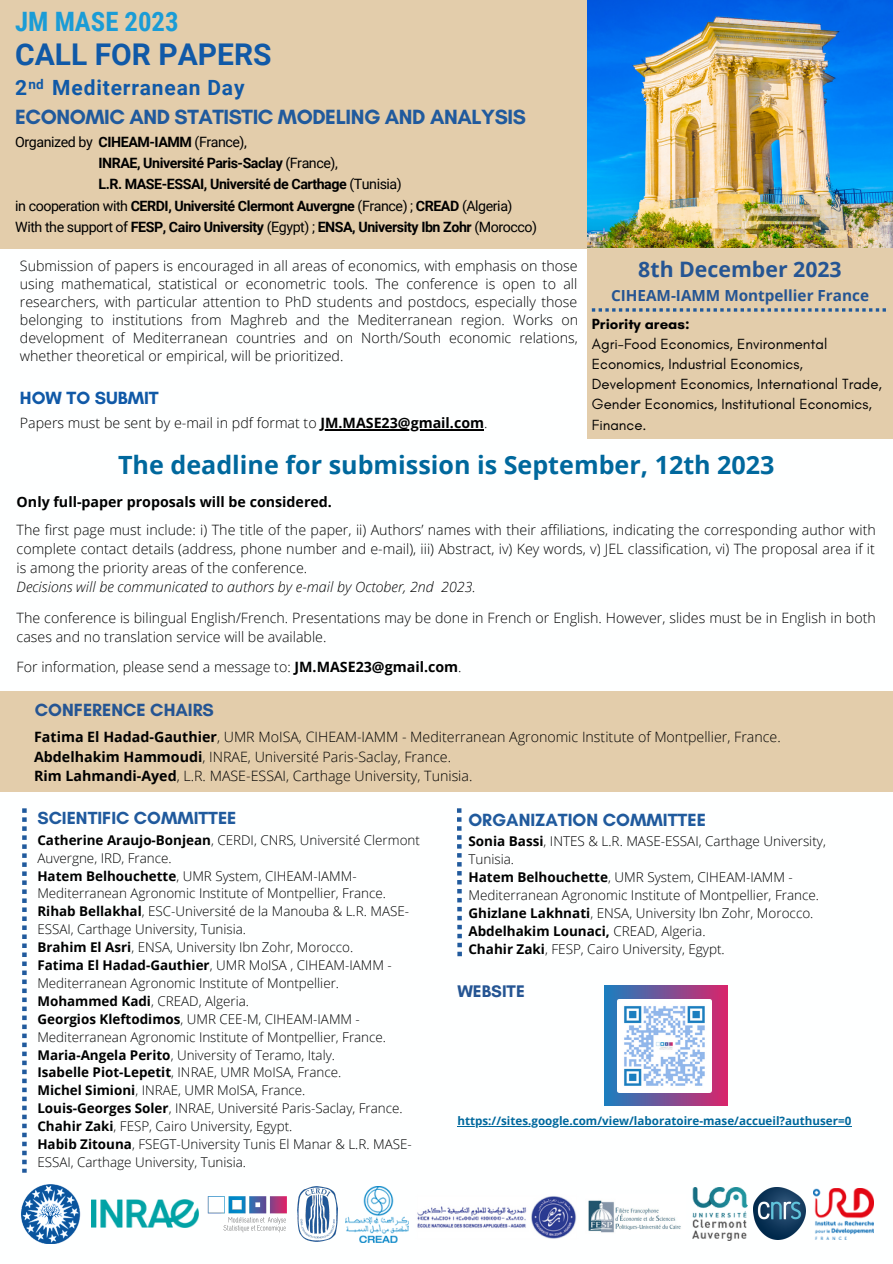
<style>
.page{position:relative;width:893px;height:1264px;background:#fff}
.page>*{position:absolute;margin:0;border:0;box-sizing:border-box;transform-origin:0 0}
.t1{font:700 30px "Roboto";color:#1059a7}
.t2{font:700 26.7px "Roboto Condensed";color:#1b9cd6}
.t3{font:700 25.05px "Open Sans";color:#00689d}
.t4{font:700 21.3px "Open Sans";color:#255593}
.t5{font:700 21px "Glacial Indifference";letter-spacing:-.02em;color:#205a9d}
.t6{font:700 21px "Roboto";letter-spacing:.04em;color:#1059a7}
.t7{font:700 18px "Glacial Indifference";color:#205a9d}
.t8{font:700 18px "Glacial Indifference";color:#255593}
.t9{font:700 18px "Glacial Indifference";color:#1059a7}
.t10{font:700 17.85px "Glacial Indifference";color:#205a9d}
.t11{font:700 17.1px "Glacial Indifference";color:#255593}
.t12{font:700 15.3px "Open Sans";color:#255593}
.t13{font:15px/20.2px "Glacial Indifference";color:#000}
.t14{font:700 15px "Glacial Indifference";color:#000}
.t15{font:300 14.25px/19px "Open Sans";color:#000}
.t16{font:700 14.25px "Roboto";letter-spacing:-.03em;color:#000}
.t17{font:italic 300 14.25px "Open Sans";color:#000}
.t18{font:700 14.25px "Open Sans";color:#000}
.t19{font:14.25px "Roboto";letter-spacing:-.03em;color:#000}
.t20{font:300 13.5px/18px "Open Sans";color:#000}
.t21{font:700 13.5px "Roboto";color:#1059a7}
.t22{font:300 13.35px/17.9px "Open Sans";color:#000}
.t23{font:700 11.7px "Open Sans";color:#00689d}
.s1{font-weight:700}
.s2{font-weight:400}
</style>
<div class="page">
<div style="left:0;top:0;width:892px;height:248px;background:#e3cdab"></div>
<img style="left:587px;top:0;width:305px;height:248px">
<div style="left:587px;top:248px;width:305px;height:69px;background:#e3cdab"></div>
<div style="left:587px;top:309px;width:305px;height:130px;background:#e3cdab"></div>
<svg style="left:591px;top:308px;width:294px;height:3px"></svg>
<svg style="left:457px;top:808px;width:5px;height:148px"></svg>
<svg style="left:22px;top:808px;width:5px;height:364px"></svg>
<div style="left:604px;top:985px;width:123px;height:120px;background:linear-gradient(to right,#1a7ebf,#d7256c)"></div>
<img style="left:617px;top:999px;width:94px;height:93px">
<hr style="left:457px;top:1125px;width:394px;height:1px;background:#00689d">
<div style="left:0;top:691px;width:892px;height:100px;background:#e3cdab"></div>
<img style="left:21px;top:1184px;width:60px;height:59px">
<img style="left:207px;top:1196px;width:80px;height:37px">
<img style="left:297px;top:1186px;width:40px;height:55px">
<img style="left:345px;top:1186px;width:63px;height:56px">
<img style="left:92px;top:1199px;width:107px;height:28px">
<img style="left:692px;top:1187px;width:55px;height:53px">
<img style="left:753px;top:1187px;width:52px;height:52px">
<img style="left:813px;top:1188px;width:60px;height:51px">
<img style="left:417px;top:1196px;width:160px;height:43px">
<img style="left:588px;top:1200px;width:93px;height:33px">
<hr style="left:320px;top:429px;width:164px;height:1px;background:#000">
<h2 class="t2" style="left:15px;top:6px;width:165px">JM MASE 2023</h2>
<h1 class="t1" style="left:15px;top:38px;width:258px">CALL FOR PAPERS</h1>
<h3 class="t6" style="left:15px;top:75px;width:231px">2 Mediterranean Day</h3>
<h3 class="t5" style="left:15px;top:104px;width:512px">ECONOMIC AND STATISTIC MODELING AND ANALYSIS</h3>
<p class="t21" style="left:29px;top:77px;width:17px">nd</p>
<p class="t19" style="left:15px;top:133px;width:233px">Organized by <span class="s1">CIHEAM-IAMM</span> (France),</p>
<p class="t16" style="left:98px;top:155px;width:241px">INRAE, Université Paris-Saclay <span class="s2">(France),</span></p>
<p class="t16" style="left:98px;top:176px;width:305px">L.R. MASE-ESSAI, Université de Carthage <span class="s2">(Tunisia)</span></p>
<p class="t16" style="left:15px;top:198px;width:499px"><span class="s2">in cooperation with</span> CERDI, Université Clermont Auvergne <span class="s2">(France) ;</span> CREAD <span class="s2">(Algeria)</span></p>
<p class="t16" style="left:15px;top:219px;width:523px"><span class="s2">With the support of</span> FESP, Cairo University <span class="s2">(Egypt) ;</span> ENSA, University Ibn Zohr <span class="s2">(Morocco)</span></p>
<p class="t15" style="left:20px;top:256px;width:559px;line-height:18px;text-align:justify">Submission of papers is encouraged in all areas of economics, with emphasis on those using mathematical, statistical or econometric tools. The conference is open to all researchers, with particular attention to PhD students and postdocs, especially those belonging to institutions from Maghreb and the Mediterranean region. Works on development of Mediterranean countries and on North/South economic relations, whether theoretical or empirical, will be prioritized.</p>
<p class="t9" style="left:20px;top:387px;width:140px">HOW TO SUBMIT</p>
<p class="t15" style="left:20px;top:413px;width:469px">Papers must be sent by e-mail in pdf format to <span class="s1">JM.MASE23@gmail.com</span>.</p>
<h3 class="t4" style="left:638px;top:254px;width:205px">8th December 2023</h3>
<p class="t12" style="left:611px;top:284px;width:259px">CIHEAM-IAMM Montpellier France</p>
<p class="t14" style="left:592px;top:314px;width:99px">Priority areas:</p>
<p class="t13" style="left:592px;top:333px;width:292px">Agri-Food Economics, Environmental Economics, Industrial Economics, Development Economics, International Trade, Gender Economics, Institutional Economics, Finance.</p>
<h3 class="t3" style="left:118px;top:447px;width:658px">The deadline for submission is September, 12th 2023</h3>
<p class="t18" style="left:17px;top:491px;width:317px">Only full-paper proposals will be considered.</p>
<p class="t15" style="left:17px;top:519px;width:860px;text-align:justify">The first page must include: i) The title of the paper, ii) Authors’ names with their affiliations, indicating the corresponding author with complete contact details (address, phone number and e-mail), iii) Abstract, iv) Key words, v) JEL classification, vi) The proposal area if it is among the priority areas of the conference.</p>
<p class="t17" style="left:17px;top:577px;width:460px">Decisions will be communicated to authors by e-mail by October, 2nd 2023.</p>
<p class="t15" style="left:17px;top:607px;width:860px">The conference is bilingual English/French. Presentations may be done in French or English. However, slides must be in English in both cases and no translation service will be available.</p>
<p class="t15" style="left:17px;top:657px;width:446px">For information, please send a message to: <span class="s1">JM.MASE23@gmail.com</span>.</p>
<p class="t8" style="left:35px;top:699px;width:180px">CONFERENCE CHAIRS</p>
<p class="t15" style="left:34px;top:727px;width:748px"><span class="s1">Fatima El Hadad-Gauthier</span>, UMR MoISA, CIHEAM-IAMM - Mediterranean Agronomic Institute of Montpellier, France.<br><span class="s1">Abdelhakim Hammoudi</span>, INRAE, Université Paris-Saclay, France.<br><span class="s1">Rim Lahmandi-Ayed</span>, L.R. MASE-ESSAI, Carthage University, Tunisia.</p>
<p class="t10" style="left:37px;top:807px;width:201px">SCIENTIFIC COMMITTEE</p>
<p class="t7" style="left:468px;top:808px;width:239px">ORGANIZATION COMMITTEE</p>
<p class="t22" style="left:37px;top:830px;width:384px"><span class="s1">Catherine Araujo-Bonjean</span>, CERDI, CNRS, Université Clermont Auvergne, IRD, France.<br><span class="s1">Hatem Belhouchette</span>, UMR System, CIHEAM-IAMM-Mediterranean Agronomic Institute of Montpellier, France.<br><span class="s1">Rihab Bellakhal</span>, ESC-Université de la Manouba &amp; L.R. MASE-ESSAI, Carthage University, Tunisia.<br><span class="s1">Brahim El Asri</span>, ENSA, University Ibn Zohr, Morocco.<br><span class="s1">Fatima El Hadad-Gauthier</span>, UMR MoISA , CIHEAM-IAMM - Mediterranean Agronomic Institute of Montpellier.<br><span class="s1">Mohammed Kadi</span>, CREAD, Algeria.<br><span class="s1">Georgios Kleftodimos</span>, UMR CEE-M, CIHEAM-IAMM - Mediterranean Agronomic Institute of Montpellier, France.<br><span class="s1">Maria-Angela Perito</span>, University of Teramo, Italy.<br><span class="s1">Isabelle Piot-Lepetit</span>, INRAE, UMR MoISA, France.<br><span class="s1">Michel Simioni</span>, INRAE, UMR MoISA, France.<br><span class="s1">Louis-Georges Soler</span>, INRAE, Université Paris-Saclay, France.<br><span class="s1">Chahir Zaki</span>, FESP, Cairo University, Egypt.<br><span class="s1">Habib Zitouna</span>, FSEGT-University Tunis El Manar &amp; L.R. MASE-ESSAI, Carthage University, Tunisia.</p>
<p class="t20" style="left:468px;top:832px;width:359px"><span class="s1">Sonia Bassi</span>, INTES &amp; L.R. MASE-ESSAI, Carthage University, Tunisia.<br><span class="s1">Hatem Belhouchette</span>, UMR System, CIHEAM-IAMM - Mediterranean Agronomic Institute of Montpellier, France.<br><span class="s1">Ghizlane Lakhnati</span>, ENSA, University Ibn Zohr, Morocco.<br><span class="s1">Abdelhakim Lounaci,</span> CREAD, Algeria.<br><span class="s1">Chahir Zaki</span>, FESP, Cairo University, Egypt.</p>
<p class="t11" style="left:457px;top:980px;width:69px">WEBSITE</p>
<p class="t23" style="left:457px;top:1112px;width:395px">https://sites.google.com/view/laboratoire-mase/accueil?authuser=0</p>
</div>
